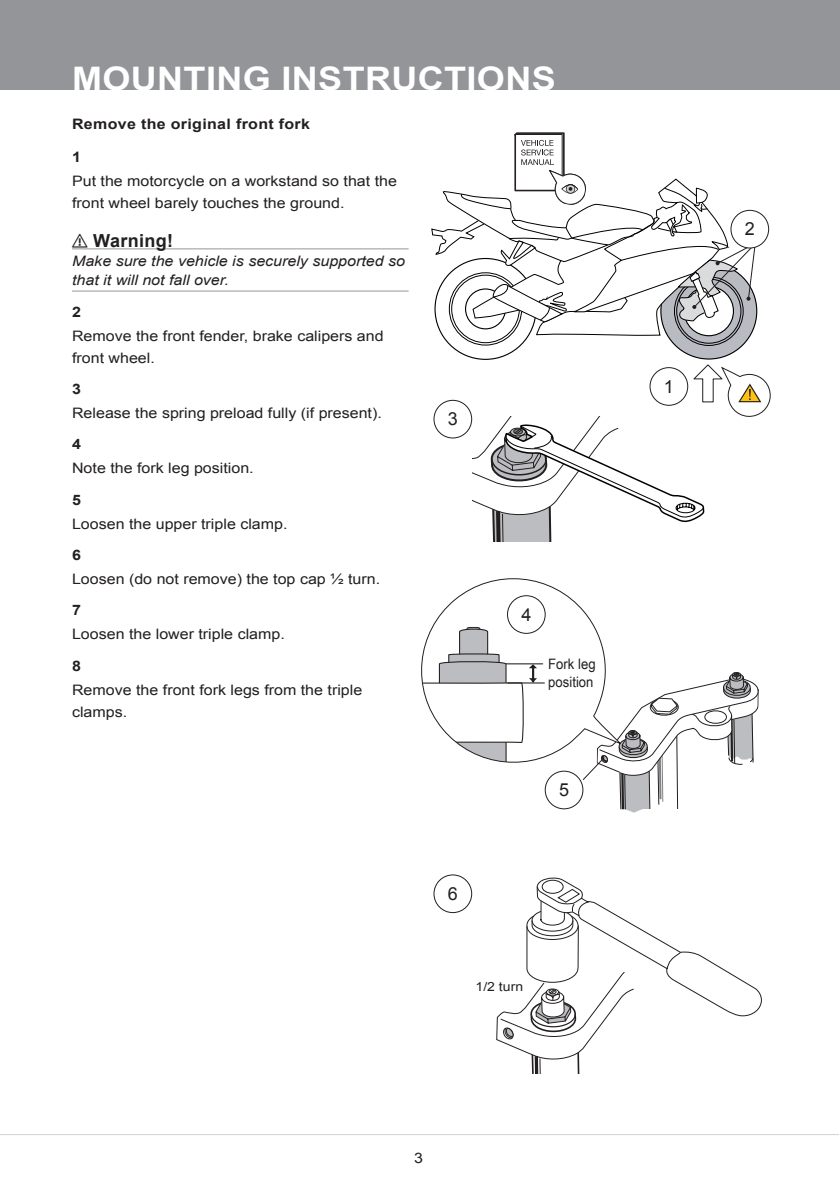
<style>
.page{position:relative;width:840px;height:1191px;background:#fff}
.page>*{position:absolute;margin:0;border:0;box-sizing:border-box;transform-origin:0 0}
.t1{font:700 32.4px "Arial";letter-spacing:.01em;color:#fff;scale:1.11 1}
.t2{font:700 18px "Arial";color:#231f20}
._10_Figure_no{font:18px "Arial";color:#231f20}
._6_Body_type{font:14.4px/22px "Arial";color:#231f20;scale:1.11 1}
._9_Body_Type_Italic{font:italic 14.4px/19px "Arial";color:#231f20;scale:1.11 1}
._7_Body_type_StepNo{font:700 14.4px "Arial";letter-spacing:.02em;color:#231f20;scale:1.11 1}
._11_Figure_Text{font:14.4px/18px "Arial Narrow";color:#231f20;scale:1.11 1}
._6_Body_type-2{font:12.6px "Arial";color:#231f20;scale:1.11 1}
</style>
<div class="page">
<div style="left:0;top:0;width:839px;height:90px;background:#939598"></div>
<hr style="left:0;top:1134px;width:838px;height:1px;background:#d1d2d4">
<hr style="left:72px;top:248px;width:336px;height:1px;background:#939598">
<hr style="left:72px;top:291px;width:336px;height:1px;background:#939598">
<svg style="left:496px;top:877px;width:265px;height:196px"></svg>
<svg style="left:431px;top:132px;width:340px;height:409px"></svg>
<div style="left:434px;top:400px;width:37px;height:38px;background:#fff;border-radius:50%"></div>
<div style="left:433px;top:400px;width:39px;height:38px;border:1px solid #231f20;border-radius:50%"></div>
<div style="left:433px;top:874px;width:39px;height:39px;border:1px solid #231f20;border-radius:50%"></div>
<div style="left:730px;top:210px;width:38px;height:38px;background:#fff;border-radius:50%"></div>
<div style="left:730px;top:210px;width:38px;height:38px;border:1px solid #231f20;border-radius:50%"></div>
<div style="left:544px;top:770px;width:39px;height:39px;border:1px solid #231f20;border-radius:50%"></div>
<svg style="left:421px;top:578px;width:185px;height:195px"></svg>
<div style="left:507px;top:595px;width:38px;height:38px;background:#fff;border-radius:50%"></div>
<div style="left:506px;top:595px;width:39px;height:39px;border:1px solid #231f20;border-radius:50%"></div>
<svg style="left:581px;top:672px;width:177px;height:140px"></svg>
<h1 class="t1" style="left:72px;top:57px;width:437px">MOUNTING INSTRUCTIONS</h1>
<p class="_7_Body_type_StepNo" style="left:72px;top:114px;width:216px">Remove the original front fork</p>
<p class="_7_Body_type_StepNo" style="left:72px;top:147px;width:10px">1</p>
<p class="_6_Body_type" style="left:72px;top:170px;width:294px">Put the motorcycle on a workstand so that the front wheel barely touches the ground.</p>
<p class="t2" style="left:72px;top:229px;width:26px">⚠⚠Warning!</p>
<p class="_9_Body_Type_Italic" style="left:72px;top:252px;width:301px">Make sure the vehicle is securely supported so that it will not fall over.</p>
<p class="_7_Body_type_StepNo" style="left:72px;top:302px;width:10px">2</p>
<p class="_6_Body_type" style="left:72px;top:324px;width:282px">Remove the front fender, brake calipers and front wheel.</p>
<p class="_7_Body_type_StepNo" style="left:72px;top:379px;width:10px">3</p>
<p class="_6_Body_type" style="left:72px;top:402px;width:280px">Release the spring preload fully (if present).</p>
<p class="_7_Body_type_StepNo" style="left:72px;top:434px;width:10px">4</p>
<p class="_6_Body_type" style="left:72px;top:457px;width:165px">Note the fork leg position.</p>
<p class="_7_Body_type_StepNo" style="left:72px;top:490px;width:10px">5</p>
<p class="_6_Body_type" style="left:72px;top:513px;width:195px">Loosen the upper triple clamp.</p>
<p class="_7_Body_type_StepNo" style="left:72px;top:545px;width:10px">6</p>
<p class="_6_Body_type" style="left:72px;top:568px;width:279px">Loosen (do not remove) the top cap ½ turn.</p>
<p class="_7_Body_type_StepNo" style="left:72px;top:600px;width:10px">7</p>
<p class="_6_Body_type" style="left:72px;top:623px;width:193px">Loosen the lower triple clamp.</p>
<p class="_7_Body_type_StepNo" style="left:72px;top:656px;width:10px">8</p>
<p class="_6_Body_type" style="left:72px;top:679px;width:263px">Remove the front fork legs from the triple clamps.</p>
<p class="_10_Figure_no" style="left:447px;top:407px;width:12px">3</p>
<p class="_10_Figure_no" style="left:521px;top:602px;width:12px">4</p>
<p class="_11_Figure_Text" style="left:548px;top:655px;width:44px">Fork leg position</p>
<p class="_10_Figure_no" style="left:447px;top:881px;width:12px">6</p>
<p class="_6_Body_type-2" style="left:475px;top:978px;width:44px">1/2 turn</p>
<p class="_10_Figure_no" style="left:558px;top:778px;width:12px">5</p>
<p class="_6_Body_type" style="left:414px;top:1147px;width:10px">3</p>
<p class="_10_Figure_no" style="left:663px;top:374px;width:12px">1</p>
<p class="_10_Figure_no" style="left:744px;top:217px;width:12px">2</p>
</div>
